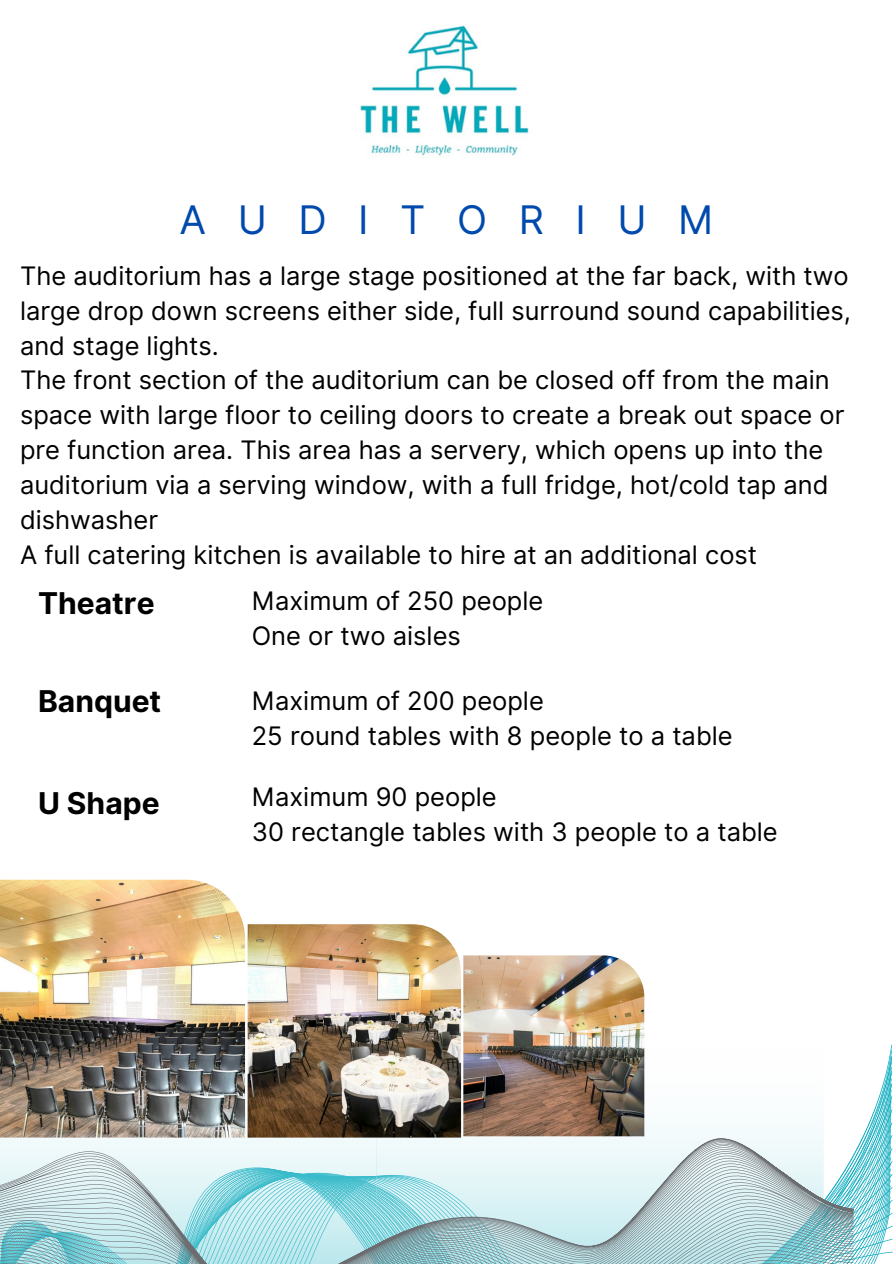
<style>
.page{position:relative;width:894px;height:1264px;background:#fff}
.page>*{position:absolute;margin:0;border:0;box-sizing:border-box;transform-origin:0 0}
.t1{font:39.45px "Inter";letter-spacing:.8em;color:#004aad}
.t2{font:700 30px "Inter";color:#000}
.t3{font:25.5px/34.8px "Inter";color:#000;text-align:justify}
</style>
<div class="page">
<svg style="left:853px;top:1172px;width:40px;height:91px"></svg>
<svg style="left:461px;top:989px;width:361px;height:148px"></svg>
<svg style="left:0;top:1137px;width:853px;height:126px;background:#bedde1"></svg>
<img style="left:360px;top:25px;width:169px;height:131px">
<img style="left:0;top:879px;width:245px;height:258px">
<img style="left:247px;top:924px;width:214px;height:213px">
<img style="left:463px;top:955px;width:181px;height:181px">
<p class="t1" style="left:179px;top:196px;width:536px">AUDITORIUM</p>
<p class="t3" style="left:20px;top:258px;width:832px">The auditorium has a large stage positioned at the far back, with two large drop down screens either side, full surround sound capabilities, and stage lights.</p>
<p class="t3" style="left:20px;top:363px;width:825px;text-align:left">The front section of the auditorium can be closed off from the main space with large floor to ceiling doors to create a break out space or pre function area. This area has a servery, which opens up into the auditorium via a serving window, with a full fridge, hot/cold tap and dishwasher</p>
<p class="t3" style="left:20px;top:537px;width:738px">A full catering kitchen is available to hire at an additional cost</p>
<p class="t2" style="left:38px;top:585px;width:118px">Theatre</p>
<p class="t2" style="left:38px;top:682px;width:125px">Banquet</p>
<p class="t2" style="left:38px;top:784px;width:123px">U Shape</p>
<p class="t3" style="left:252px;top:583px;width:293px">Maximum of 250 people</p>
<h2 class="t3" style="left:252px;top:618px;width:210px">One or two aisles</h2>
<p class="t3" style="left:252px;top:683px;width:293px">Maximum of 200 people</p>
<p class="t3" style="left:252px;top:718px;width:482px">25 round tables with 8 people to a table</p>
<h2 class="t3" style="left:252px;top:779px;width:246px">Maximum 90 people</h2>
<p class="t3" style="left:252px;top:814px;width:527px">30 rectangle tables with 3 people to a table</p>
</div>
